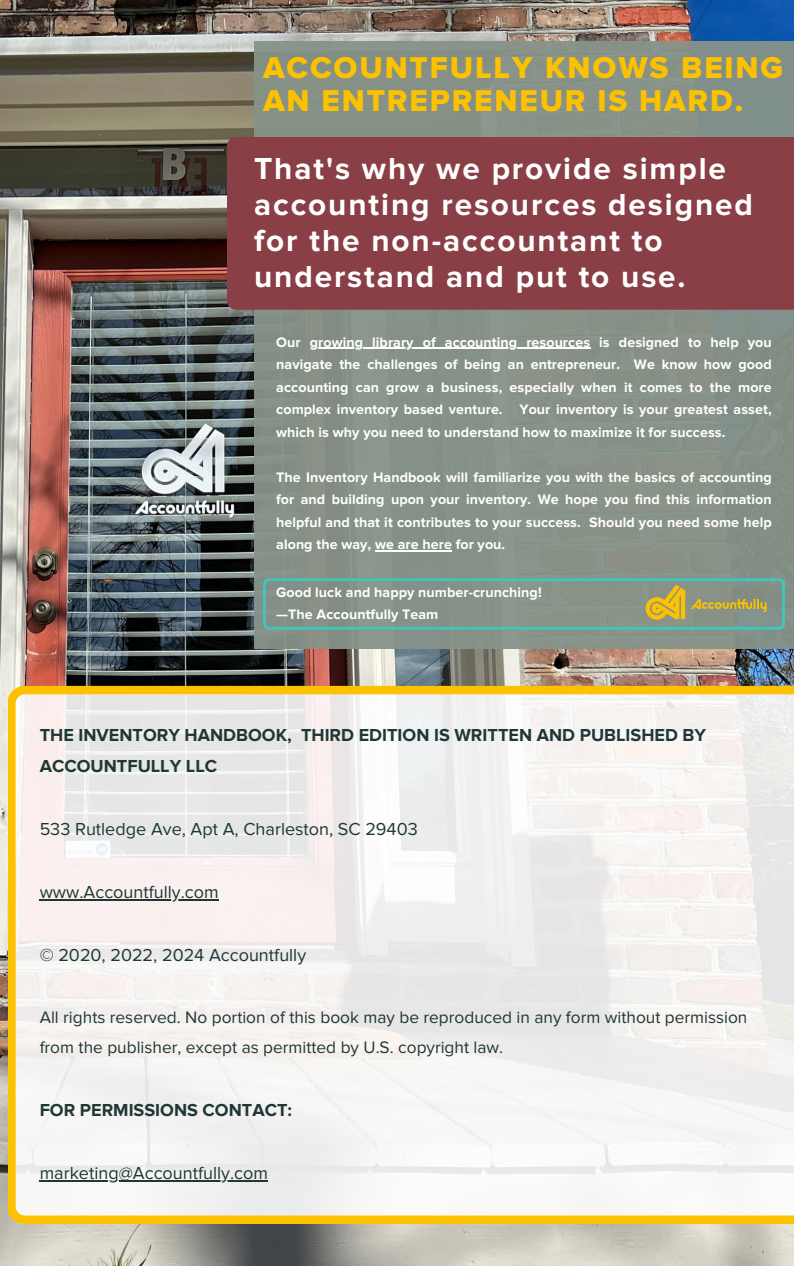
<style>
.page{position:relative;width:794px;height:1266px;background:#fff}
.page>*{position:absolute;margin:0;border:0;box-sizing:border-box;transform-origin:0 0}
.t1{font:700 31.5px/36px "Proxima Nova";letter-spacing:.06em;color:#fff}
.t2{font:31.2px/33.2px "Proxima Nova Extrabld";letter-spacing:.06em;color:#fcc200}
.t3{font:18px "Proxima Nova";color:#1f3836}
.t4{font:700 18px/31.5px "Proxima Nova";color:#1f3836}
.t5{font:17.25px/30.4px "Proxima Nova";color:#1f3836}
.t6{font:700 14.25px/22.5px "Proxima Nova";letter-spacing:.005em;color:#fff;text-align:justify}
</style>
<div class="page">
<img style="left:0;top:0;width:793px;height:1266px">
<svg style="left:8px;top:686px;width:785px;height:538px;fill:#f5f0ef"></svg>
<div style="left:254px;top:41px;width:539px;height:607px;background:#879389"></div>
<div style="left:227px;top:137px;width:566px;height:173px;background:#893f45"></div>
<svg style="left:263px;top:578px;width:521px;height:52px"></svg>
<hr style="left:40px;top:899px;width:178px;height:2px;background:#1f3836">
<hr style="left:40px;top:1180px;width:228px;height:2px;background:#1f3836">
<hr style="left:310px;top:348px;width:280px;height:1px;background:#fff">
<hr style="left:375px;top:550px;width:76px;height:1px;background:#fff">
<h4 class="t2" style="left:263px;top:52px;width:521px">ACCOUNTFULLY KNOWS BEING<br>AN ENTREPRENEUR IS HARD.</h4>
<h4 class="t1" style="left:254px;top:151px;width:500px">That's why we provide simple accounting resources designed for the non-accountant to understand and put to use.</h4>
<p class="t6" style="left:276px;top:331px;width:496px">Our growing library of accounting resources is designed to help you navigate the challenges of being an entrepreneur. We know how good accounting can grow a business, especially when it comes to the more complex inventory based venture. Your inventory is your greatest asset, which is why you need to understand how to maximize it for success.</p>
<p class="t6" style="left:276px;top:466px;width:496px">The Inventory Handbook will familiarize you with the basics of accounting for and building upon your inventory. We hope you find this information helpful and that it contributes to your success. Should you need some help along the way, we are here for you.</p>
<h4 class="t6" style="left:276px;top:581px;width:267px">Good luck and happy number-crunching!</h4>
<h4 class="t6" style="left:276px;top:603px;width:164px">—The Accountfully Team</h4>
<p class="t4" style="left:40px;top:719px;width:667px">THE INVENTORY HANDBOOK, THIRD EDITION IS WRITTEN AND PUBLISHED BY<br>ACCOUNTFULLY LLC</p>
<h1 class="t3" style="left:40px;top:821px;width:379px">533 Rutledge Ave, Apt A, Charleston, SC 29403</h1>
<p class="t3" style="left:40px;top:884px;width:180px">www.Accountfully.com</p>
<p class="t3" style="left:40px;top:947px;width:268px">© 2020, 2022, 2024 Accountfully</p>
<h2 class="t5" style="left:40px;top:1003px;width:708px">All rights reserved. No portion of this book may be reproduced in any form without permission from the publisher, except as permitted by U.S. copyright law.</h2>
<p class="t4" style="left:40px;top:1095px;width:254px">FOR PERMISSIONS CONTACT:</p>
<h3 class="t3" style="left:40px;top:1165px;width:230px">marketing@Accountfully.com</h3>
</div>
